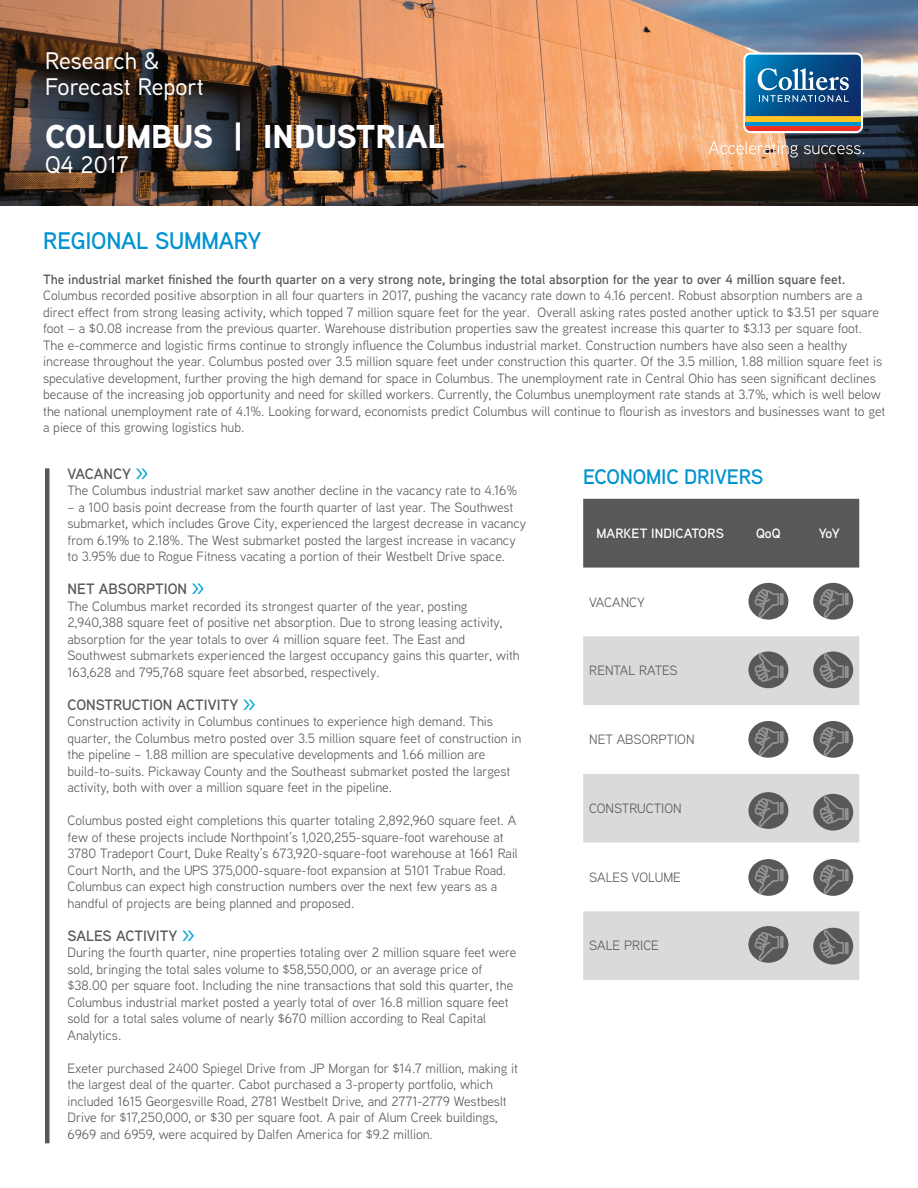
<style>
.page{position:relative;width:918px;height:1188px;background:#fff}
.page>*{position:absolute;margin:0;border:0;box-sizing:border-box;transform-origin:0 0}
.t1{font:900 33px "Aaux Next";color:#fff}
.t2{font:500 24px/25.5px "Aaux Next";color:#fff}
.t3{font:600 24px "Aaux Next";letter-spacing:-.01em;color:#0093d0}
.t4{font:600 21px "Aaux Next";letter-spacing:-.01em;color:#0093d0}
.t5{font:600 15px "Aaux Next";color:#57585a}
.t6{font:13.5px/16.5px "Aaux Next";color:#57585a}
.t7{font:600 13.5px "Aaux Next";color:#57585a}
.t8{font:600 13.5px "Aaux Next";color:#fff}
.s1{color:#00a3d9}
</style>
<div class="page">
<img style="left:0;top:0;width:918px;height:205px">
<svg style="left:708px;top:141px;width:160px;height:17px"></svg>
<svg style="left:743px;top:52px;width:124px;height:81px"></svg>
<div style="left:45px;top:468px;width:5px;height:675px;background:#57585a"></div>
<div style="left:583px;top:499px;width:276px;height:69px;background:#57585a"></div>
<svg style="left:583px;top:636px;width:276px;height:344px;fill:#d9dadc"></svg>
<div style="left:813px;top:652px;width:40px;height:36px;background:#57585a;border-radius:50%"></div>
<img style="left:815px;top:650px;width:34px;height:34px">
<div style="left:813px;top:721px;width:40px;height:37px;background:#57585a;border-radius:50%"></div>
<img style="left:815px;top:725px;width:34px;height:34px">
<svg style="left:813px;top:794px;width:40px;height:37px"></svg>
<img style="left:815px;top:792px;width:34px;height:35px">
<div style="left:813px;top:928px;width:40px;height:36px;background:#57585a;border-radius:50%"></div>
<img style="left:815px;top:926px;width:34px;height:35px">
<div style="left:748px;top:652px;width:40px;height:36px;background:#57585a;border-radius:50%"></div>
<img style="left:750px;top:650px;width:34px;height:34px">
<div style="left:748px;top:583px;width:40px;height:37px;background:#57585a;border-radius:50%"></div>
<img style="left:750px;top:587px;width:34px;height:33px">
<div style="left:813px;top:583px;width:40px;height:37px;background:#57585a;border-radius:50%"></div>
<img style="left:815px;top:587px;width:34px;height:33px">
<div style="left:748px;top:721px;width:40px;height:37px;background:#57585a;border-radius:50%"></div>
<img style="left:750px;top:725px;width:34px;height:34px">
<div style="left:748px;top:792px;width:40px;height:37px;background:#57585a;border-radius:50%"></div>
<img style="left:750px;top:796px;width:34px;height:35px">
<div style="left:748px;top:859px;width:40px;height:37px;background:#57585a;border-radius:50%"></div>
<img style="left:750px;top:863px;width:34px;height:35px">
<div style="left:748px;top:926px;width:40px;height:37px;background:#57585a;border-radius:50%"></div>
<img style="left:750px;top:930px;width:34px;height:34px">
<div style="left:813px;top:859px;width:40px;height:37px;background:#57585a;border-radius:50%"></div>
<img style="left:815px;top:863px;width:34px;height:35px">
<h2 class="t2" style="left:45px;top:47px;width:161px">Research &amp;<br>Forecast Report</h2>
<h1 class="t1" style="left:45px;top:113px;width:402px">COLUMBUS | INDUSTRIAL</h1>
<h2 class="t2" style="left:45px;top:152px;width:85px">Q4 2017</h2>
<h2 class="t3" style="left:43px;top:224px;width:220px">REGIONAL SUMMARY</h2>
<p class="t7" style="left:43px;top:270px;width:804px">The industrial market finished the fourth quarter on a very strong note, bringing the total absorption for the year to over 4 million square feet.</p>
<p class="t6" style="left:43px;top:287px;width:844px">Columbus recorded positive absorption in all four quarters in 2017, pushing the vacancy rate down to 4.16 percent. Robust absorption numbers are a direct effect from strong leasing activity, which topped 7 million square feet for the year. Overall asking rates posted another uptick to $3.51 per square foot – a $0.08 increase from the previous quarter. Warehouse distribution properties saw the greatest increase this quarter to $3.13 per square foot.<br>The e-commerce and logistic firms continue to strongly influence the Columbus industrial market. Construction numbers have also seen a healthy increase throughout the year. Columbus posted over 3.5 million square feet under construction this quarter. Of the 3.5 million, 1.88 million square feet is speculative development, further proving the high demand for space in Columbus. The unemployment rate in Central Ohio has seen significant declines because of the increasing job opportunity and need for skilled workers. Currently, the Columbus unemployment rate stands at 3.7%, which is well below the national unemployment rate of 4.1%. Looking forward, economists predict Columbus will continue to flourish as investors and businesses want to get a piece of this growing logistics hub.</p>
<p class="t5" style="left:68px;top:463px;width:82px">VACANCY <span class="s1">&gt;&gt;</span></p>
<p class="t6" style="left:68px;top:482px;width:451px">The Columbus industrial market saw another decline in the vacancy rate to 4.16%</p>
<p class="t6" style="left:68px;top:498px;width:460px">– a 100 basis point decrease from the fourth quarter of last year. The Southwest submarket, which includes Grove City, experienced the largest decrease in vacancy from 6.19% to 2.18%. The West submarket posted the largest increase in vacancy to 3.95% due to Rogue Fitness vacating a portion of their Westbelt Drive space.</p>
<p class="t5" style="left:68px;top:579px;width:139px">NET ABSORPTION <span class="s1">&gt;&gt;</span></p>
<p class="t6" style="left:68px;top:597px;width:454px">The Columbus market recorded its strongest quarter of the year, posting 2,940,388 square feet of positive net absorption. Due to strong leasing activity, absorption for the year totals to over 4 million square feet. The East and Southwest submarkets experienced the largest occupancy gains this quarter, with 163,628 and 795,768 square feet absorbed, respectively.</p>
<p class="t5" style="left:68px;top:694px;width:190px">CONSTRUCTION ACTIVITY <span class="s1">&gt;&gt;</span></p>
<p class="t6" style="left:68px;top:713px;width:456px">Construction activity in Columbus continues to experience high demand. This quarter, the Columbus metro posted over 3.5 million square feet of construction in the pipeline – 1.88 million are speculative developments and 1.66 million are build-to-suits. Pickaway County and the Southeast submarket posted the largest activity, both with over a million square feet in the pipeline.</p>
<p class="t6" style="left:68px;top:812px;width:452px">Columbus posted eight completions this quarter totaling 2,892,960 square feet. A few of these projects include Northpoint’s 1,020,255-square-foot warehouse at 3780 Tradeport Court, Duke Realty’s 673,920-square-foot warehouse at 1661 Rail Court North, and the UPS 375,000-square-foot expansion at 5101 Trabue Road.<br>Columbus can expect high construction numbers over the next few years as a handful of projects are being planned and proposed.</p>
<p class="t5" style="left:68px;top:925px;width:129px">SALES ACTIVITY <span class="s1">&gt;&gt;</span></p>
<p class="t6" style="left:68px;top:944px;width:450px">During the fourth quarter, nine properties totaling over 2 million square feet were sold, bringing the total sales volume to $58,550,000, or an average price of $38.00 per square foot. Including the nine transactions that sold this quarter, the Columbus industrial market posted a yearly total of over 16.8 million square feet sold for a total sales volume of nearly $670 million according to Real Capital Analytics.</p>
<p class="t6" style="left:68px;top:1059px;width:452px">Exeter purchased 2400 Spiegel Drive from JP Morgan for $14.7 million, making it the largest deal of the quarter. Cabot purchased a 3-property portfolio, which included 1615 Georgesville Road, 2781 Westbelt Drive, and 2771-2779 Westbeslt Drive for $17,250,000, or $30 per square foot. A pair of Alum Creek buildings, 6969 and 6959, were acquired by Dalfen America for $9.2 million.</p>
<h3 class="t4" style="left:583px;top:463px;width:182px">ECONOMIC DRIVERS</h3>
<p class="t8" style="left:597px;top:524px;width:129px">MARKET INDICATORS</p>
<p class="t8" style="left:756px;top:524px;width:26px">QoQ</p>
<p class="t8" style="left:819px;top:524px;width:23px">YoY</p>
<p class="t6" style="left:589px;top:593px;width:57px">VACANCY</p>
<p class="t6" style="left:589px;top:662px;width:90px">RENTAL RATES</p>
<p class="t6" style="left:589px;top:731px;width:107px">NET ABSORPTION</p>
<p class="t6" style="left:589px;top:800px;width:94px">CONSTRUCTION</p>
<p class="t6" style="left:589px;top:868px;width:93px">SALES VOLUME</p>
<p class="t6" style="left:589px;top:937px;width:71px">SALE PRICE</p>
</div>
